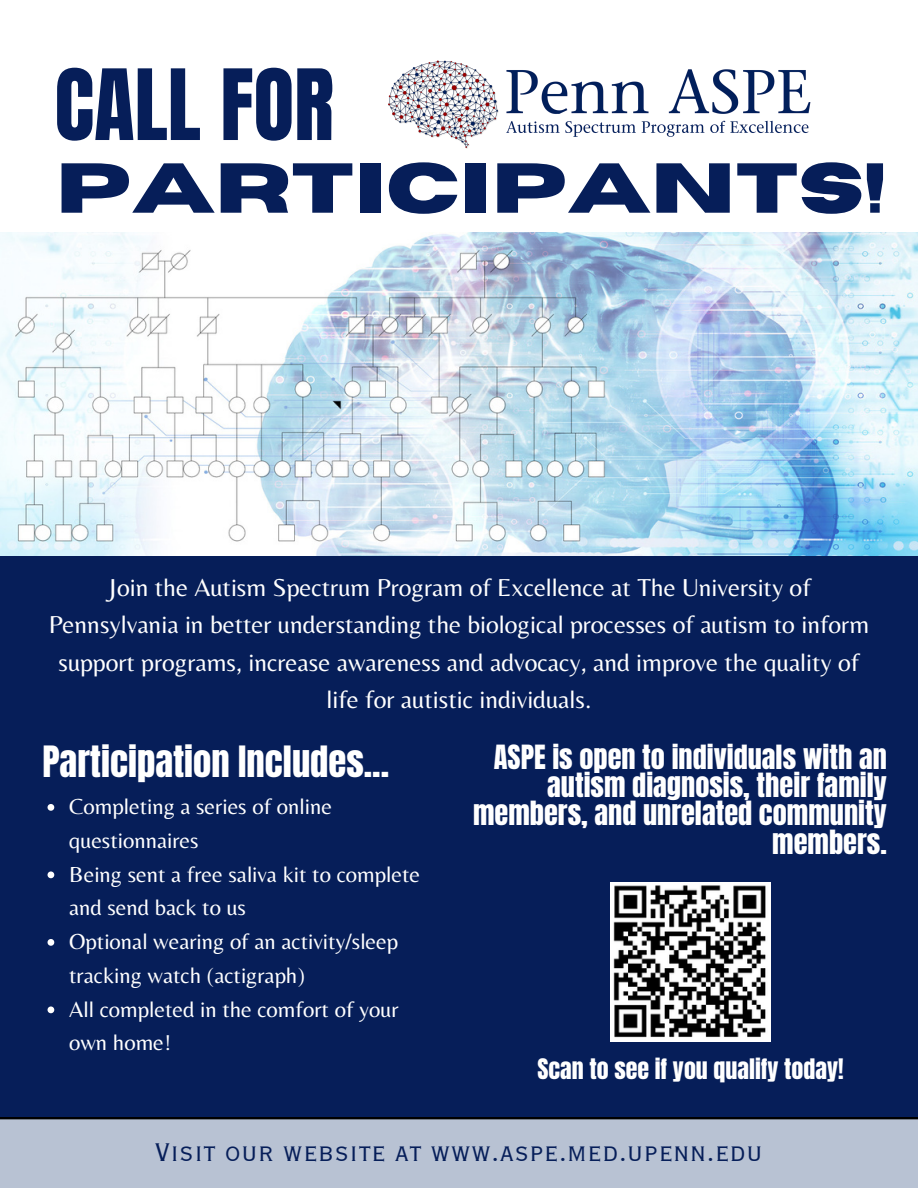
<style>
.page{position:relative;width:918px;height:1188px;background:#061e59}
.page>*{position:absolute;margin:0;border:0;box-sizing:border-box;transform-origin:0 0}
.t1{font:83.4px "Anton";color:#061e59}
.t2{font:700 70.5px "Horizon";color:#061e59}
.t3{font:36.75px "Anton";color:#fff}
.t4{font:33.3px "Copperplate Gothic LT Pro 29 BC";color:#061e59}
.t5{font:28.35px/28.2px "Anton";color:#fff;text-align:right}
.t6{font:25.5px/37.2px "Belleza";color:#fff;text-align:center}
.t7{font:24px "Anton";color:#fff}
.t8{font:22.65px/33.8px "Belleza";color:#fff}
</style>
<div class="page">
<div style="left:0;top:1117px;width:918px;height:71px;background:#b8c2d3"></div>
<div style="left:0;top:0;width:918px;height:284px;background:#fff"></div>
<img style="left:388px;top:60px;width:423px;height:89px">
<img style="left:0;top:233px;width:918px;height:323px">
<img style="left:610px;top:882px;width:161px;height:160px">
<svg style="left:48px;top:804px;width:6px;height:7px"></svg>
<svg style="left:48px;top:871px;width:6px;height:7px"></svg>
<svg style="left:48px;top:939px;width:6px;height:7px"></svg>
<svg style="left:48px;top:1006px;width:6px;height:7px"></svg>
<p class="t1" style="left:55px;top:45px;width:281px">CALL FOR</p>
<p class="t2" style="left:56px;top:154px;width:831px">PARTICIPANTS!</p>
<p class="t6" style="left:49px;top:569px;width:822px">Join the Autism Spectrum Program of Excellence at The University of Pennsylvania in better understanding the biological processes of autism to inform support programs, increase awareness and advocacy, and improve the quality of life for autistic individuals.</p>
<p class="t3" style="left:42px;top:735px;width:348px">Participation Includes...</p>
<h5 class="t5" style="left:473px;top:744px;width:415px">ASPE is open to individuals with an autism diagnosis, their family members, and unrelated community members.</h5>
<p class="t8" style="left:69px;top:789px;width:264px">Completing a series of online questionnaires</p>
<p class="t8" style="left:69px;top:857px;width:352px">Being sent a free saliva kit to complete and send back to us</p>
<p class="t8" style="left:69px;top:924px;width:331px">Optional wearing of an activity/sleep tracking watch (actigraph)</p>
<h4 class="t8" style="left:69px;top:992px;width:331px">All completed in the comfort of your own home!</h4>
<h3 class="t7" style="left:537px;top:1052px;width:308px">Scan to see if you qualify today!</h3>
<h3 class="t4" style="left:155px;top:1137px;width:609px">Visit our website at www.aspe.med.upenn.edu</h3>
</div>
